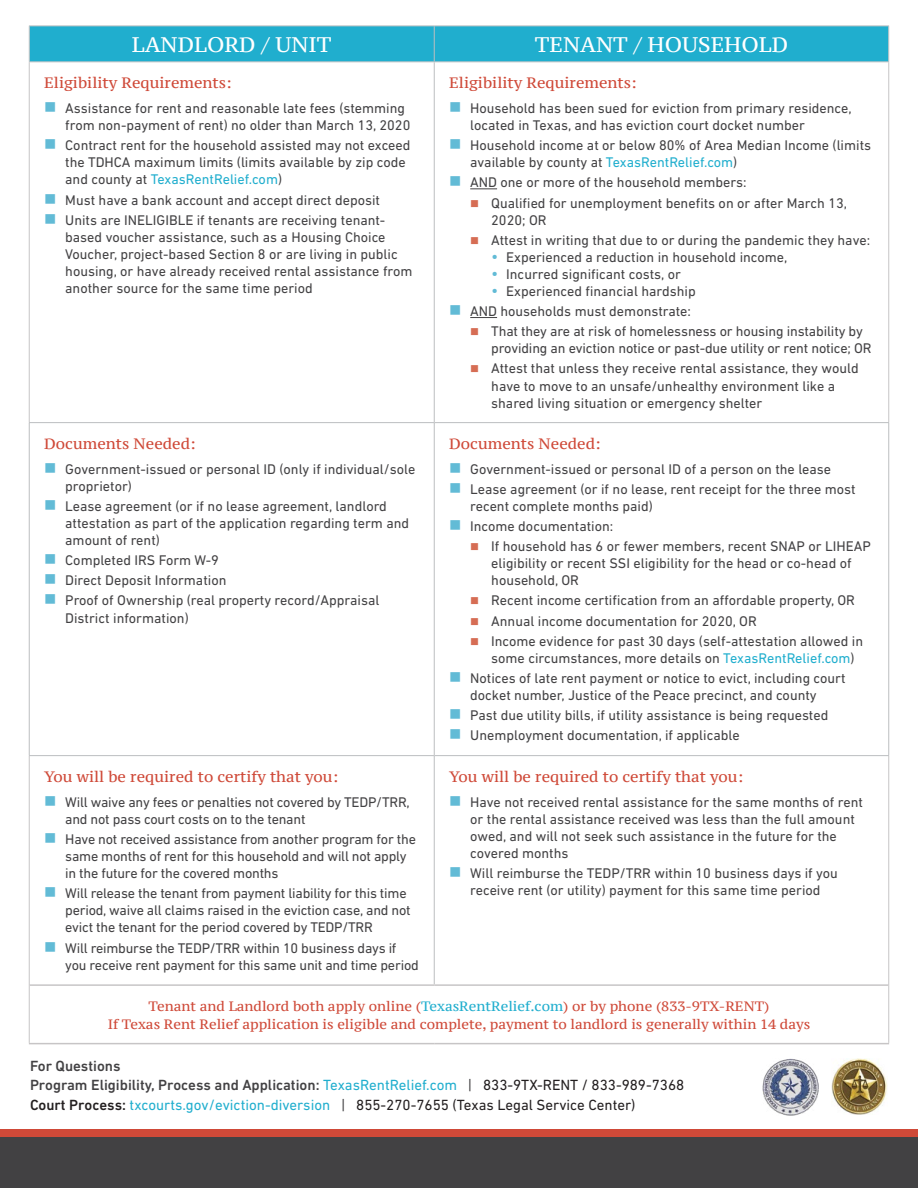
<style>
.page{position:relative;width:918px;height:1188px;background:#fff}
.page>*{position:absolute;margin:0;border:0;box-sizing:border-box;transform-origin:0 0}
.Paragraph{font:21px "PT Serif Caption";color:#fff}
.t1{font:15px "PT Serif Caption";color:#cf4938}
.t2{font:500 15px "DIN Next LT Pro";color:#424143}
.t3{font:15px "DIN Next LT Pro";color:#231f20}
.t4{font:14.25px/17.1px "DIN Next LT Pro";color:#424143}
.t5{font:13.5px "PT Serif Caption";color:#cf4938}
.s1{color:#62bbd6}
.s2{color:#20aece}
.s3{color:#d66d54}
.s4{font-size:16.5px;color:#62bbd6}
.s5{font-weight:400;color:#20aece}
.s6{font-weight:400}
.s7{font-weight:400;color:#231f20}
.s8{font-weight:500}
.s9{color:#424143}
</style>
<div class="page">
<div style="left:30px;top:27px;width:858px;height:35px;background:#20aece"></div>
<hr style="left:434px;top:62px;width:1px;height:360px;background:#bcbec0">
<hr style="left:434px;top:423px;width:1px;height:332px;background:#bcbec0">
<hr style="left:434px;top:26px;width:1px;height:36px;background:#bcbec0">
<hr style="left:434px;top:756px;width:1px;height:228px;background:#bcbec0">
<hr style="left:29px;top:26px;width:405px;height:1px;background:#c7c5c6">
<hr style="left:29px;top:26px;width:1px;height:36px;background:#c7c5c6">
<hr style="left:434px;top:26px;width:455px;height:1px;background:#c7c5c6">
<hr style="left:888px;top:26px;width:1px;height:36px;background:#c7c5c6">
<hr style="left:29px;top:62px;width:405px;height:1px;background:#c7c5c6">
<hr style="left:434px;top:62px;width:455px;height:1px;background:#c7c5c6">
<hr style="left:29px;top:62px;width:1px;height:360px;background:#c7c5c6">
<hr style="left:888px;top:62px;width:1px;height:360px;background:#c7c5c6">
<hr style="left:29px;top:422px;width:405px;height:1px;background:#bcbec0">
<hr style="left:29px;top:423px;width:1px;height:332px;background:#bcbec0">
<hr style="left:434px;top:422px;width:455px;height:1px;background:#bcbec0">
<hr style="left:888px;top:423px;width:1px;height:332px;background:#bcbec0">
<hr style="left:29px;top:755px;width:405px;height:1px;background:#bcbec0">
<hr style="left:434px;top:755px;width:455px;height:1px;background:#bcbec0">
<hr style="left:29px;top:756px;width:1px;height:229px;background:#c7c5c6">
<hr style="left:888px;top:756px;width:1px;height:229px;background:#c7c5c6">
<hr style="left:29px;top:985px;width:1px;height:58px;background:#c7c5c6">
<hr style="left:888px;top:985px;width:1px;height:58px;background:#c7c5c6">
<hr style="left:30px;top:984px;width:404px;height:2px;background:#c7c5c6">
<hr style="left:434px;top:984px;width:454px;height:2px;background:#c7c5c6">
<hr style="left:29px;top:1043px;width:405px;height:1px;background:#c7c5c6">
<hr style="left:434px;top:1043px;width:455px;height:1px;background:#c7c5c6">
<svg style="left:470px;top:188px;width:27px;height:1px"></svg>
<svg style="left:470px;top:317px;width:27px;height:1px"></svg>
<img style="left:762px;top:1059px;width:57px;height:56px">
<img style="left:831px;top:1059px;width:57px;height:56px">
<div style="left:0;top:1130px;width:918px;height:58px;background:#cf4938"></div>
<div style="left:0;top:1137px;width:918px;height:51px;background:#424143"></div>
<p class="Paragraph" style="left:132px;top:31px;width:201px">LANDLORD / UNIT</p>
<p class="Paragraph" style="left:535px;top:31px;width:255px">TENANT / HOUSEHOLD</p>
<p class="t1" style="left:44px;top:73px;width:189px">Eligibility Requirements:</p>
<p class="t4" style="left:65px;top:99px;width:347px;text-indent:-21px"><span class="s1">■</span> Assistance for rent and reasonable late fees (stemming from non-payment of rent) no older than March 13, 2020</p>
<p class="t4" style="left:65px;top:137px;width:347px;text-indent:-21px"><span class="s1">■</span> Contract rent for the household assisted may not exceed the TDHCA maximum limits (limits available by zip code and county at <span class="s2">TexasRentRelief.com</span>)</p>
<p class="t4" style="left:44px;top:191px;width:337px"><span class="s1">■</span> Must have a bank account and accept direct deposit</p>
<p class="t4" style="left:65px;top:211px;width:349px;text-indent:-21px"><span class="s1">■</span> Units are INELIGIBLE if tenants are receiving tenant&shy;based voucher assistance, such as a Housing Choice Voucher, project-based Section 8 or are living in public housing, or have already received rental assistance from another source for the same time period</p>
<p class="t1" style="left:449px;top:73px;width:189px">Eligibility Requirements:</p>
<p class="t4" style="left:470px;top:99px;width:383px;text-indent:-21px"><span class="s1">■</span> Household has been sued for eviction from primary residence, located in Texas, and has eviction court docket number</p>
<p class="t4" style="left:470px;top:137px;width:402px;text-indent:-21px"><span class="s1">■</span> Household income at or below 80% of Area Median Income (limits available by county at <span class="s2">TexasRentRelief.com</span>)</p>
<p class="t4" style="left:449px;top:174px;width:299px"><span class="s1">■</span> AND one or more of the household members:</p>
<p class="t4" style="left:491px;top:194px;width:357px;text-indent:-21px"><span class="s3">■</span> Qualified for unemployment benefits on or after March 13,<br>2020; OR</p>
<p class="t4" style="left:470px;top:231px;width:401px"><span class="s3">■</span> Attest in writing that due to or during the pandemic they have:</p>
<p class="t4" style="left:491px;top:248px;width:298px"><span class="s4">•</span> Experienced a reduction in household income,</p>
<p class="t4" style="left:491px;top:265px;width:191px"><span class="s4">•</span> Incurred significant costs, or</p>
<p class="t4" style="left:491px;top:282px;width:206px"><span class="s4">•</span> Experienced financial hardship</p>
<p class="t4" style="left:449px;top:303px;width:243px"><span class="s1">■</span> AND households must demonstrate:</p>
<p class="t4" style="left:491px;top:323px;width:382px;text-indent:-21px"><span class="s3">■</span> That they are at risk of homelessness or housing instability by providing an eviction notice or past-due utility or rent notice; OR</p>
<p class="t4" style="left:491px;top:360px;width:369px;text-indent:-21px"><span class="s3">■</span> Attest that unless they receive rental assistance, they would have to move to an unsafe/unhealthy environment like a shared living situation or emergency shelter</p>
<p class="t1" style="left:44px;top:434px;width:153px">Documents Needed:</p>
<p class="t4" style="left:65px;top:460px;width:352px;text-indent:-21px"><span class="s1">■</span> Government-issued or personal ID (only if individual/sole proprietor)</p>
<p class="t4" style="left:65px;top:497px;width:345px;text-indent:-21px"><span class="s1">■</span> Lease agreement (or if no lease agreement, landlord attestation as part of the application regarding term and amount of rent)</p>
<p class="t4" style="left:44px;top:552px;width:176px"><span class="s1">■</span> Completed IRS Form W-9</p>
<p class="t4" style="left:44px;top:572px;width:184px"><span class="s1">■</span> Direct Deposit Information</p>
<p class="t4" style="left:65px;top:592px;width:316px;text-indent:-21px"><span class="s1">■</span> Proof of Ownership (real property record/Appraisal<br>District information)</p>
<p class="t1" style="left:44px;top:767px;width:295px">You will be required to certify that you:</p>
<p class="t4" style="left:65px;top:793px;width:346px;text-indent:-21px"><span class="s1">■</span> Will waive any fees or penalties not covered by TEDP/TRR, and not pass court costs on to the tenant</p>
<p class="t4" style="left:65px;top:830px;width:352px;text-indent:-21px"><span class="s1">■</span> Have not received assistance from another program for the same months of rent for this household and will not apply in the future for the covered months</p>
<p class="t4" style="left:65px;top:885px;width:347px;text-indent:-21px"><span class="s1">■</span> Will release the tenant from payment liability for this time period, waive all claims raised in the eviction case, and not evict the tenant for the period covered by TEDP/TRR</p>
<p class="t4" style="left:65px;top:939px;width:355px;text-indent:-21px"><span class="s1">■</span> Will reimburse the TEDP/TRR within 10 business days if you receive rent payment for this same unit and time period</p>
<p class="t1" style="left:449px;top:434px;width:153px">Documents Needed:</p>
<p class="t4" style="left:449px;top:460px;width:384px"><span class="s1">■</span> Government-issued or personal ID of a person on the lease</p>
<p class="t4" style="left:470px;top:480px;width:387px;text-indent:-21px"><span class="s1">■</span> Lease agreement (or if no lease, rent receipt for the three most recent complete months paid)</p>
<p class="t4" style="left:449px;top:518px;width:166px"><span class="s1">■</span> Income documentation:</p>
<p class="t4" style="left:491px;top:538px;width:381px;text-indent:-21px"><span class="s3">■</span> If household has 6 or fewer members, recent SNAP or LIHEAP eligibility or recent SSI eligibility for the head or co-head of household, OR</p>
<p class="t4" style="left:470px;top:592px;width:386px"><span class="s3">■</span> Recent income certification from an affordable property, OR</p>
<p class="t4" style="left:470px;top:612px;width:288px"><span class="s3">■</span> Annual income documentation for 2020, OR</p>
<p class="t4" style="left:491px;top:632px;width:373px;text-indent:-21px"><span class="s3">■</span> Income evidence for past 30 days (self-attestation allowed in some circumstances, more details on <span class="s2">TexasRentRelief.com</span>)</p>
<p class="t4" style="left:449px;top:669px;width:398px;text-align:center"><span class="s1">■</span> Notices of late rent payment or notice to evict, including court docket number, Justice of the Peace precinct, and county</p>
<p class="t4" style="left:449px;top:707px;width:381px"><span class="s1">■</span> Past due utility bills, if utility assistance is being requested</p>
<p class="t4" style="left:449px;top:727px;width:292px"><span class="s1">■</span> Unemployment documentation, if applicable</p>
<p class="t1" style="left:449px;top:767px;width:295px">You will be required to certify that you:</p>
<p class="t4" style="left:470px;top:793px;width:394px;text-indent:-21px"><span class="s1">■</span> Have not received rental assistance for the same months of rent or the rental assistance received was less than the full amount owed, and will not seek such assistance in the future for the covered months</p>
<p class="t4" style="left:449px;top:865px;width:390px;text-align:center"><span class="s1">■</span> Will reimburse the TEDP/TRR within 10 business days if you receive rent (or utility) payment for this same time period</p>
<p class="t5" style="left:149px;top:997px;width:622px">Tenant and Landlord both apply online (<span class="s2">TexasRentRelief.com</span>) or by phone (833-9TX-RENT)</p>
<p class="t5" style="left:108px;top:1015px;width:704px">If Texas Rent Relief application is eligible and complete, payment to landlord is generally within 14 days</p>
<p class="t2" style="left:30px;top:1057px;width:92px">For Questions</p>
<p class="t2" style="left:30px;top:1077px;width:656px">Program Eligibility, Process and Application: <span class="s5">TexasRentRelief.com</span> <span class="s6">|</span> <span class="s7">833-9TX-RENT / 833-989-7368</span></p>
<p class="t3" style="left:30px;top:1096px;width:607px"><span class="s8">Court Process:</span> <span class="s2">txcourts.gov/eviction-diversion</span> <span class="s9">|</span> 855-270-7655 (Texas Legal Service Center)</p>
</div>
